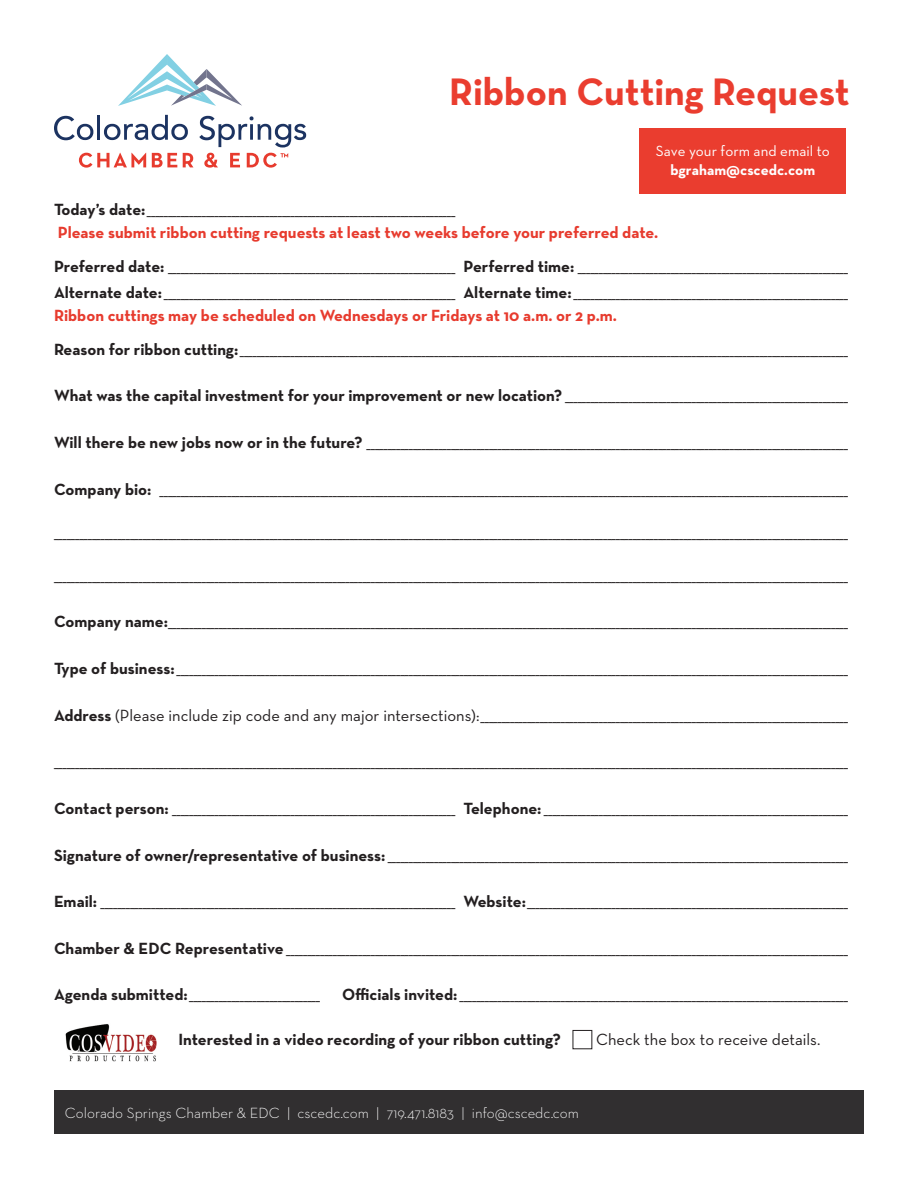
<style>
.page{position:relative;width:918px;height:1188px;background:#fff}
.page>*{position:absolute;margin:0;border:0;box-sizing:border-box;transform-origin:0 0}
.t1{font:700 39px "Neutra Text";color:#ea3d2f}
.t2{font:16.5px "Neutra Text";color:#231f20}
.t3{font:700 16.5px "Neutra Text";color:#e73b2e}
.t4{font:700 16.5px "Neutra Text";color:#231f20}
.t5{font:300 15px "Neutra Text";color:#fff}
.t6{font:15px/19.2px "Neutra Text";color:#fff;text-align:center}
.s1{font-weight:700}
</style>
<div class="page">
<div style="left:54px;top:1091px;width:810px;height:43px;background:#312f30"></div>
<svg style="left:118px;top:54px;width:124px;height:52px"></svg>
<svg style="left:79px;top:153px;width:67px;height:15px"></svg>
<svg style="left:152px;top:153px;width:25px;height:14px"></svg>
<svg style="left:183px;top:153px;width:10px;height:14px"></svg>
<svg style="left:54px;top:116px;width:39px;height:24px"></svg>
<hr style="left:97px;top:115px;width:3px;height:25px;background:#1c3361">
<svg style="left:104px;top:115px;width:84px;height:25px"></svg>
<svg style="left:199px;top:116px;width:107px;height:52px"></svg>
<div style="left:573px;top:1030px;width:19px;height:19px;border:1px solid #231f20"></div>
<img style="left:65px;top:1024px;width:92px;height:38px">
<div style="left:639px;top:129px;width:207px;height:65px;background:#ea3d2f"></div>
<p class="t1" style="left:449px;top:67px;width:402px">Ribbon Cutting Request</p>
<p class="t6" style="left:656px;top:141px;width:176px">Save your form and email to <span class="s1">bgraham@cscedc.com</span></p>
<p class="t2" style="left:54px;top:199px;width:403px"><span class="s1">Today’s date:</span>_________________________________________________________________________</p>
<p class="t3" style="left:58px;top:222px;width:602px">Please submit ribbon cutting requests at least two weeks before your preferred date.</p>
<p class="t2" style="left:54px;top:256px;width:796px"><span class="s1">Preferred date:</span> ____________________________________________________________________ <span class="s1">Perferred time:</span> ________________________________________________________________</p>
<p class="t2" style="left:54px;top:282px;width:796px"><span class="s1">Alternate date:</span>_____________________________________________________________________ <span class="s1">Alternate time:</span>_________________________________________________________________</p>
<p class="t3" style="left:54px;top:306px;width:565px">Ribbon cuttings may be scheduled on Wednesdays or Fridays at 10 a.m. or 2 p.m.</p>
<p class="t2" style="left:54px;top:339px;width:796px"><span class="s1">Reason for ribbon cutting:</span>________________________________________________________________________________________________________________________________________________</p>
<p class="t2" style="left:54px;top:386px;width:796px"><span class="s1">What was the capital investment for your improvement or new location?</span> ___________________________________________________________________</p>
<p class="t2" style="left:54px;top:432px;width:796px"><span class="s1">Will there be new jobs now or in the future?</span> __________________________________________________________________________________________________________________</p>
<p class="t2" style="left:54px;top:479px;width:796px"><span class="s1">Company bio:</span> ___________________________________________________________________________________________________________________________________________________________________</p>
<p class="t2" style="left:54px;top:522px;width:796px">____________________________________________________________________________________________________________________________________________________________________________________________</p>
<p class="t2" style="left:54px;top:565px;width:796px">____________________________________________________________________________________________________________________________________________________________________________________________</p>
<p class="t2" style="left:54px;top:612px;width:796px"><span class="s1">Company name:</span>_________________________________________________________________________________________________________________________________________________________________</p>
<p class="t2" style="left:54px;top:658px;width:796px"><span class="s1">Type of business:</span>_______________________________________________________________________________________________________________________________________________________________</p>
<p class="t2" style="left:54px;top:705px;width:796px"><span class="s1">Address</span> (Please include zip code and any major intersections):_______________________________________________________________________________________</p>
<p class="t2" style="left:54px;top:752px;width:796px">____________________________________________________________________________________________________________________________________________________________________________________________</p>
<p class="t2" style="left:54px;top:798px;width:796px"><span class="s1">Contact person:</span> ___________________________________________________________________ <span class="s1">Telephone:</span> ________________________________________________________________________</p>
<p class="t2" style="left:54px;top:845px;width:796px"><span class="s1">Signature of owner/representative of business:</span> _____________________________________________________________________________________________________________</p>
<p class="t2" style="left:54px;top:892px;width:796px"><span class="s1">Email:</span> ____________________________________________________________________________________ <span class="s1">Website:</span>____________________________________________________________________________</p>
<p class="t2" style="left:54px;top:938px;width:796px"><span class="s1">Chamber &amp; EDC Representative</span> _____________________________________________________________________________________________________________________________________</p>
<p class="t2" style="left:54px;top:985px;width:268px"><span class="s1">Agenda submitted:</span>_______________________________</p>
<p class="t2" style="left:342px;top:985px;width:508px"><span class="s1">Officials invited:</span>____________________________________________________________________________________________</p>
<p class="t4" style="left:178px;top:1029px;width:384px">Interested in a video recording of your ribbon cutting?</p>
<p class="t2" style="left:596px;top:1030px;width:226px">Check the box to receive details.</p>
<p class="t5" style="left:65px;top:1103px;width:515px">Colorado Springs Chamber &amp; EDC | cscedc.com | 719.471.8183 | info@cscedc.com</p>
</div>
